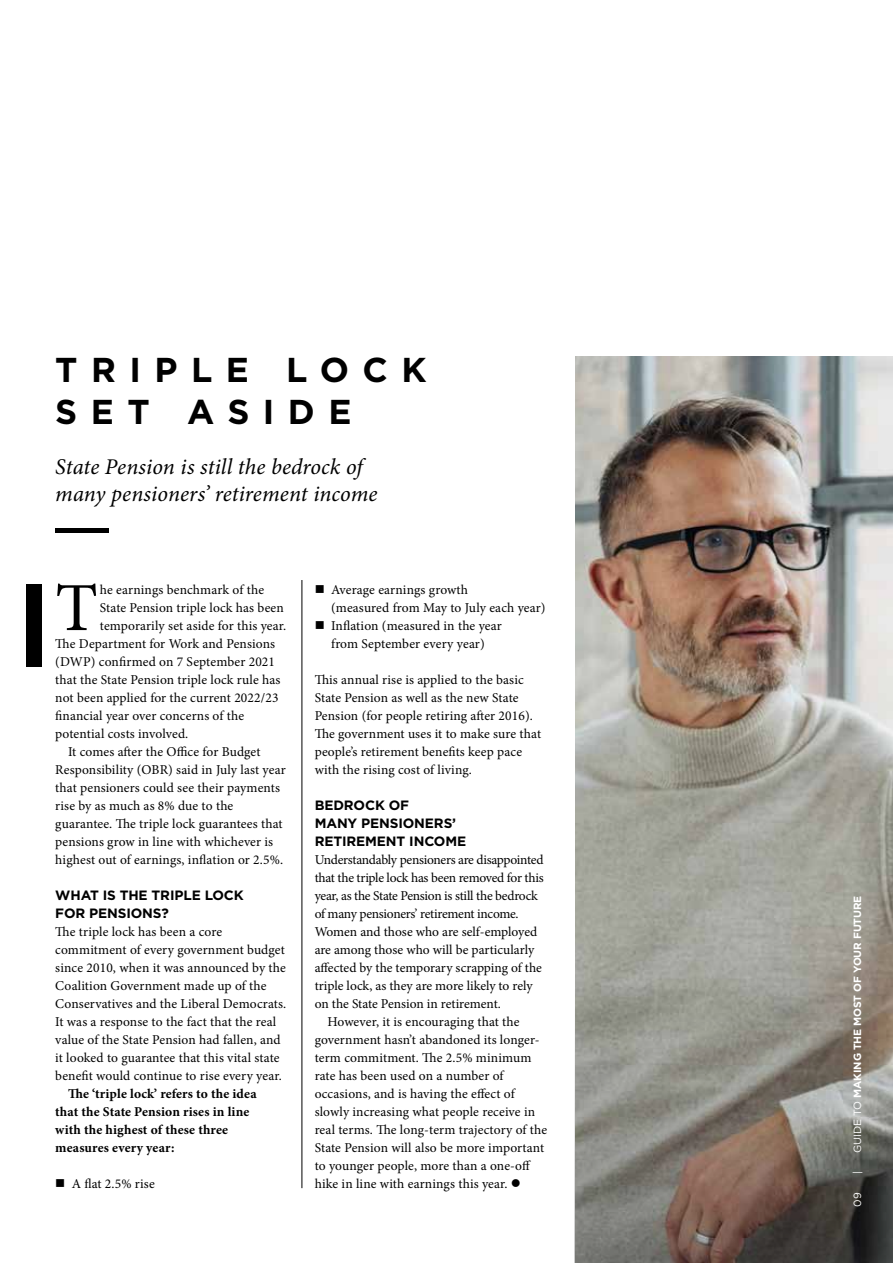
<style>
.page{position:relative;width:893px;height:1263px;background:#fff}
.page>*{position:absolute;margin:0;border:0;box-sizing:border-box;transform-origin:0 0}
.t1{font:68.85px "Minion Pro";color:#000}
.t2{font:700 34.5px/42px "Gotham HTF";letter-spacing:.39em;color:#000}
.t3{font:italic 22.5px/27px "Minion Pro";color:#000}
.t4{font:13.5px/18px "Minion Pro";letter-spacing:.005em;color:#000}
.t5{font:13.5px "Minion Pro";letter-spacing:-.025em;color:#000}
.t6{font:700 13.5px/18px "Minion Pro";letter-spacing:.01em;color:#000}
.t7{font:700 13.5px/18px "Gotham HTF";letter-spacing:-.01em;color:#000}
.t8{font:700 10.5px "Gotham HTF";letter-spacing:-.01em;color:#fff}
.t9{font:10.5px "Gotham HTF";color:#fff}
.s1{font-weight:400}
</style>
<div class="page">
<img style="left:575px;top:357px;width:318px;height:372px">
<hr style="left:302px;top:580px;width:1px;height:608px;background:#000">
<div style="left:55px;top:528px;width:53px;height:5px;background:#000"></div>
<div style="left:26px;top:583px;width:16px;height:83px;background:#000"></div>
<svg style="left:574px;top:729px;width:319px;height:534px;background:#908d84"></svg>
<h2 class="t2" style="left:55px;top:348px;width:373px">TRIPLE LOCK<br>SET ASIDE</h2>
<h3 class="t3" style="left:55px;top:453px;width:324px">State Pension is still the bedrock of many pensioners’ retirement income</h3>
<h1 class="t1" style="left:55px;top:562px;width:44px">T</h1>
<p class="t4" style="left:100px;top:581px;width:166px">he earnings benchmark of the</p>
<p class="t4" style="left:100px;top:599px;width:186px">State Pension triple lock has been</p>
<p class="t4" style="left:100px;top:617px;width:188px">temporarily set aside for this year.</p>
<p class="t4" style="left:55px;top:635px;width:221px">The Department for Work and Pensions</p>
<p class="t4" style="left:55px;top:653px;width:221px">(DWP) confirmed on 7 September 2021</p>
<p class="t4" style="left:55px;top:671px;width:227px">that the State Pension triple lock rule has</p>
<p class="t4" style="left:55px;top:689px;width:225px">not been applied for the current 2022/23</p>
<p class="t4" style="left:55px;top:707px;width:190px">financial year over concerns of the</p>
<p class="t4" style="left:55px;top:725px;width:135px">potential costs involved.</p>
<p class="t4" style="left:68px;top:743px;width:194px">It comes after the Office for Budget</p>
<p class="t4" style="left:55px;top:761px;width:232px">Responsibility (OBR) said in July last year</p>
<p class="t4" style="left:55px;top:779px;width:226px">that pensioners could see their payments</p>
<p class="t4" style="left:55px;top:797px;width:180px">rise by as much as 8% due to the</p>
<p class="t4" style="left:55px;top:815px;width:229px">guarantee. The triple lock guarantees that</p>
<p class="t4" style="left:55px;top:833px;width:219px">pensions grow in line with whichever is</p>
<p class="t4" style="left:55px;top:851px;width:229px">highest out of earnings, inflation or 2.5%.</p>
<p class="t7" style="left:55px;top:886px;width:190px">WHAT IS THE TRIPLE LOCK<br>FOR PENSIONS?</p>
<p class="t4" style="left:55px;top:923px;width:233px">The triple lock has been a core commitment of every government budget since 2010, when it was announced by the Coalition Government made up of the Conservatives and the Liberal Democrats.<br>It was a response to the fact that the real value of the State Pension had fallen, and it looked to guarantee that this vital state benefit would continue to rise every year.</p>
<p class="t6" style="left:55px;top:1084px;width:203px;text-indent:13px">The ‘triple lock’ refers to the idea that the State Pension rises in line with the highest of these three measures every year:</p>
<p class="t4" style="left:55px;top:1175px;width:101px">■ A flat 2.5% rise</p>
<p class="t4" style="left:331px;top:581px;width:216px;text-indent:-16px">■ Average earnings growth<br>(measured from May to July each year)</p>
<p class="t4" style="left:315px;top:617px;width:189px;text-align:center">■ Inflation (measured in the year from September every year)</p>
<p class="t4" style="left:315px;top:671px;width:228px">This annual rise is applied to the basic State Pension as well as the new State Pension (for people retiring after 2016).<br>The government uses it to make sure that people’s retirement benefits keep pace with the rising cost of living.</p>
<p class="t7" style="left:315px;top:796px;width:153px">BEDROCK OF<br>MANY PENSIONERS’<br>RETIREMENT INCOME</p>
<p class="t5" style="left:315px;top:851px;width:230px">Understandably pensioners are disappointed</p>
<p class="t5" style="left:315px;top:869px;width:230px">that the triple lock has been removed for this</p>
<p class="t5" style="left:315px;top:887px;width:225px">year, as the State Pension is still the bedrock</p>
<p class="t5" style="left:315px;top:905px;width:206px">of many pensioners’ retirement income.</p>
<p class="t4" style="left:315px;top:923px;width:224px">Women and those who are self-employed</p>
<p class="t4" style="left:315px;top:941px;width:221px">are among those who will be particularly</p>
<p class="t4" style="left:315px;top:959px;width:229px">affected by the temporary scrapping of the</p>
<p class="t4" style="left:315px;top:977px;width:219px">triple lock, as they are more likely to rely</p>
<p class="t4" style="left:315px;top:995px;width:188px">on the State Pension in retirement.</p>
<p class="t4" style="left:327px;top:1013px;width:194px">However, it is encouraging that the</p>
<p class="t4" style="left:315px;top:1031px;width:226px">government hasn’t abandoned its longer-</p>
<p class="t4" style="left:315px;top:1049px;width:218px">term commitment. The 2.5% minimum</p>
<p class="t4" style="left:315px;top:1067px;width:190px">rate has been used on a number of</p>
<p class="t4" style="left:315px;top:1085px;width:202px">occasions, and is having the effect of</p>
<p class="t4" style="left:315px;top:1103px;width:222px">slowly increasing what people receive in</p>
<p class="t4" style="left:315px;top:1121px;width:234px">real terms. The long-term trajectory of the</p>
<p class="t4" style="left:315px;top:1139px;width:231px">State Pension will also be more important</p>
<p class="t4" style="left:315px;top:1157px;width:218px">to younger people, more than a one-off</p>
<p class="t4" style="left:315px;top:1175px;width:208px">hike in line with earnings this year. ●</p>
<p class="t8" style="left:851px;top:1153px;width:259px;rotate:-90deg"><span class="s1">GUIDE TO</span> MAKING THE MOST OF YOUR FUTURE</p>
<p class="t9" style="left:851px;top:1174px;width:5px;rotate:-90deg">|</p>
<p class="t9" style="left:851px;top:1207px;width:16px;rotate:-90deg">09</p>
</div>
